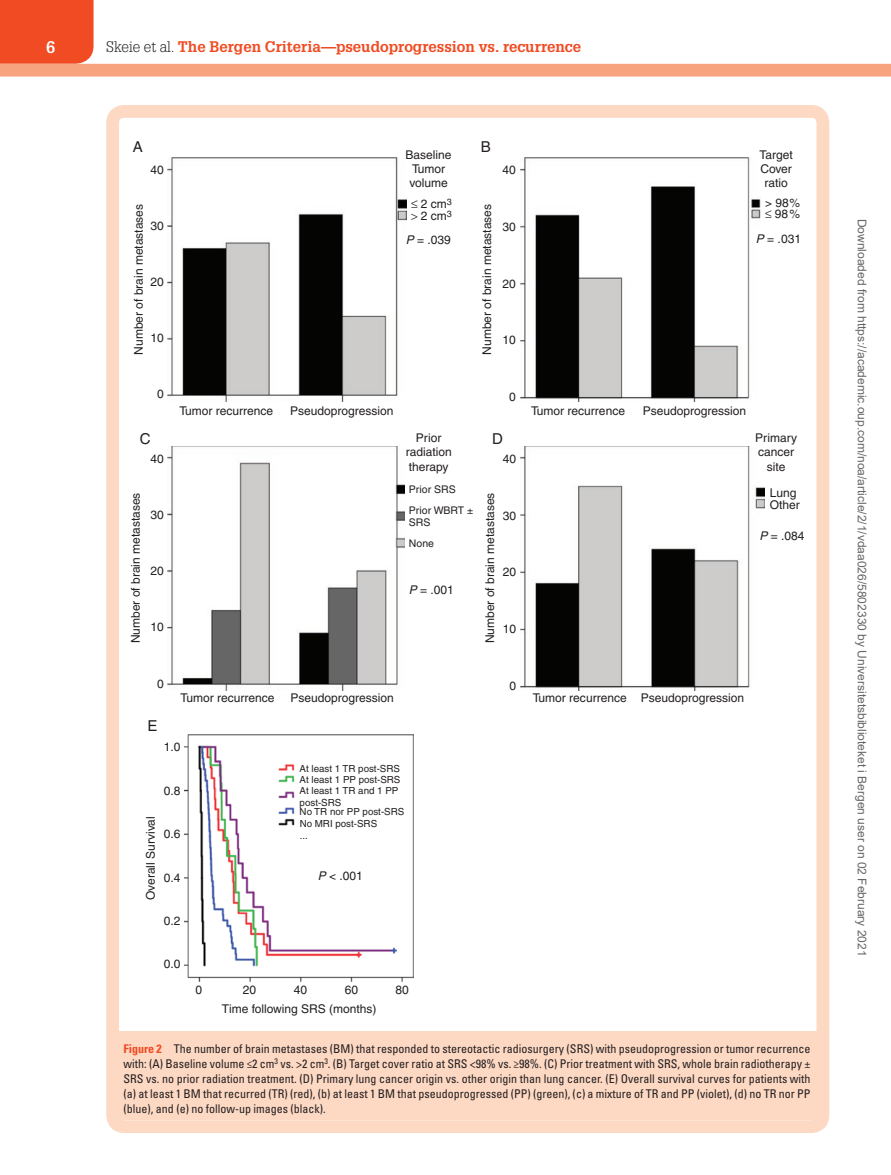
<style>
.page{position:relative;width:891px;height:1175px;background:#fff}
.page>*{position:absolute;margin:0;border:0;box-sizing:border-box;transform-origin:0 0}
.t1{font:700 16.5px "Glypha LT Std";color:#fff}
.t2{font:700 15px "Glypha LT Std";color:#f04b22}
.t3{font:15px "Helvetica";color:#231f20}
.t4{font:condensed 12px/15px "Univers LT Std";color:#231f20;text-align:justify}
.t5{font:12px/14.4px "Helvetica";color:#231f20;text-align:center}
.t6{font:12px "Arial";color:#666}
.t7{font:10.5px/20.7px "Helvetica";color:#231f20}
.t8{font:9.75px/11.9px "Helvetica";color:#231f20}
.s1{font-weight:300;color:#231f20}
.s2{font-style:italic}
.s3{font-weight:700;color:#f04b22}
</style>
<div class="page">
<div style="left:0;top:0;width:94px;height:64px;background:#f04b22"></div>
<div style="left:0;top:64px;width:891px;height:12px;background:#f7a37d"></div>
<div style="left:115px;top:1031px;width:706px;height:89px;background:#fdd8c3"></div>
<img style="left:168px;top:157px;width:238px;height:244px">
<img style="left:520px;top:157px;width:241px;height:244px">
<img style="left:168px;top:446px;width:236px;height:244px">
<img style="left:520px;top:446px;width:244px;height:244px">
<img style="left:184px;top:735px;width:230px;height:246px">
<div style="left:106px;top:105px;width:723px;height:1028px;border:13px solid #fdd8c3;border-radius:12px"></div>
<h1 class="t1" style="left:46px;top:37px;width:11px">6</h1>
<p class="t2" style="left:106px;top:37px;width:476px"><span class="s1">Skeie et al.</span> The Bergen Criteria—pseudoprogression vs. recurrence</p>
<p class="t3" style="left:133px;top:138px;width:12px">A</p>
<p class="t5" style="left:150px;top:162px;width:15px">40</p>
<p class="t5" style="left:131px;top:355px;width:152px;rotate:-90deg">Number of brain metastases</p>
<p class="t5" style="left:150px;top:218px;width:15px">30</p>
<p class="t5" style="left:150px;top:274px;width:15px">20</p>
<p class="t5" style="left:150px;top:330px;width:15px">10</p>
<p class="t3" style="left:481px;top:138px;width:12px">B</p>
<p class="t5" style="left:759px;top:147px;width:35px">Target<br>Cover ratio</p>
<p class="t5" style="left:765px;top:195px;width:37px">&gt; 98%</p>
<p class="t5" style="left:406px;top:147px;width:48px">Baseline<br>Tumor volume</p>
<p class="t5" style="left:502px;top:163px;width:15px">40</p>
<p class="t5" style="left:411px;top:198px;width:42px;line-height:12.3px;text-align:right">≤ 2 cm<sup>3<br></sup>2 cm<sup>3</sup></p>
<p class="t5" style="left:765px;top:206px;width:36px">≤ 98%</p>
<p class="t5" style="left:406px;top:233px;width:47px"><span class="s2">P</span> = .039</p>
<p class="t5" style="left:480px;top:355px;width:152px;rotate:-90deg">Number of brain metastases</p>
<p class="t5" style="left:502px;top:219px;width:15px">30</p>
<p class="t5" style="left:756px;top:232px;width:47px"><span class="s2">P</span> = .031</p>
<p class="t5" style="left:502px;top:276px;width:15px">20</p>
<p class="t5" style="left:502px;top:333px;width:15px">10</p>
<p class="t5" style="left:157px;top:386px;width:8px">0</p>
<p class="t5" style="left:509px;top:389px;width:8px">0</p>
<p class="t5" style="left:179px;top:404px;width:95px">Tumor recurrence</p>
<p class="t5" style="left:290px;top:404px;width:105px">Pseudoprogression</p>
<p class="t5" style="left:531px;top:404px;width:95px">Tumor recurrence</p>
<p class="t5" style="left:643px;top:404px;width:105px">Pseudoprogression</p>
<p class="t3" style="left:140px;top:430px;width:12px">C</p>
<p class="t5" style="left:150px;top:451px;width:15px">40</p>
<p class="t3" style="left:492px;top:430px;width:12px">D</p>
<p class="t5" style="left:406px;top:430px;width:48px">Prior radiation therapy</p>
<p class="t5" style="left:755px;top:430px;width:43px">Primary cancer site</p>
<p class="t5" style="left:503px;top:451px;width:15px">40</p>
<p class="t5" style="left:128px;top:643px;width:152px;rotate:-90deg">Number of brain metastases</p>
<p class="t5" style="left:150px;top:507px;width:15px">30</p>
<p class="t5" style="left:150px;top:563px;width:15px">20</p>
<p class="t5" style="left:150px;top:619px;width:15px">10</p>
<p class="t7" style="left:409px;top:479px;width:66px">Prior SRS<br>Prior WBRT ±</p>
<p class="t7" style="left:409px;top:512px;width:27px;line-height:20.2px">SRS<br>None</p>
<p class="t5" style="left:409px;top:583px;width:47px"><span class="s2">P</span> = .001</p>
<p class="t5" style="left:483px;top:643px;width:152px;rotate:-90deg">Number of brain metastases</p>
<p class="t5" style="left:503px;top:508px;width:15px">30</p>
<p class="t5" style="left:503px;top:565px;width:15px">20</p>
<p class="t5" style="left:503px;top:622px;width:15px">10</p>
<p class="t5" style="left:770px;top:486px;width:32px;line-height:12px;text-align:left">Lung<br>Other</p>
<p class="t5" style="left:760px;top:528px;width:47px"><span class="s2">P</span> = .084</p>
<p class="t5" style="left:157px;top:676px;width:8px">0</p>
<p class="t5" style="left:509px;top:678px;width:8px">0</p>
<p class="t5" style="left:181px;top:690px;width:95px">Tumor recurrence</p>
<p class="t5" style="left:290px;top:690px;width:105px">Pseudoprogression</p>
<p class="t5" style="left:533px;top:690px;width:213px">Tumor recurrence Pseudoprogression</p>
<p class="t3" style="left:148px;top:717px;width:12px">E</p>
<p class="t5" style="left:143px;top:900px;width:85px;rotate:-90deg">Overall Survival</p>
<p class="t5" style="left:164px;top:740px;width:18px">1.0</p>
<p class="t5" style="left:164px;top:783px;width:18px">0.8</p>
<p class="t5" style="left:164px;top:827px;width:18px">0.6</p>
<p class="t5" style="left:164px;top:870px;width:18px">0.4</p>
<p class="t5" style="left:164px;top:913px;width:18px">0.2</p>
<p class="t5" style="left:164px;top:957px;width:18px">0.0</p>
<p class="t8" style="left:300px;top:763px;width:102px;line-height:11.2px">At least 1 TR post-SRS<br>At least 1 PP post-SRS</p>
<p class="t8" style="left:300px;top:806px;width:106px">No TR nor PP post-SRS<br>No MRI post-SRS<br>...</p>
<p class="t8" style="left:300px;top:784px;width:100px">At least 1 TR and 1 PP post-SRS</p>
<p class="t5" style="left:318px;top:868px;width:47px"><span class="s2">P</span> &lt; .001</p>
<p class="t5" style="left:195px;top:982px;width:8px">0</p>
<p class="t5" style="left:243px;top:982px;width:15px">20</p>
<p class="t5" style="left:294px;top:982px;width:15px">40</p>
<p class="t5" style="left:345px;top:982px;width:15px">60</p>
<p class="t5" style="left:396px;top:982px;width:15px">80</p>
<p class="t5" style="left:222px;top:1001px;width:156px">Time following SRS (months)</p>
<p class="t4" style="left:124px;top:1040px;width:689px"><span class="s3">Figure 2</span> The number of brain metastases (BM) that responded to stereotactic radiosurgery (SRS) with pseudoprogression or tumor recurrence with: (A) Baseline volume ≤2 cm<sup>3</sup> vs. &gt;2 cm<sup>3</sup>. (B) Target cover ratio at SRS &lt;98% vs. ≥98%. (C) Prior treatment with SRS, whole brain radiotherapy ± SRS vs. no prior radiation treatment. (D) Primary lung cancer origin vs. other origin than lung cancer. (E) Overall survival curves for patients with (a) at least 1 BM that recurred (TR) (red), (b) at least 1 BM that pseudoprogressed (PP) (green), (c) a mixture of TR and PP (violet), (d) no TR nor PP (blue), and (e) no follow-up images (black).</p>
<p class="t6" style="left:866px;top:219px;width:739px;rotate:90deg">Downloaded from https://academic.oup.com/noa/article/2/1/vdaa026/5802330 by Universitetsbiblioteket i Bergen user on 02 February 2021</p>
</div>
